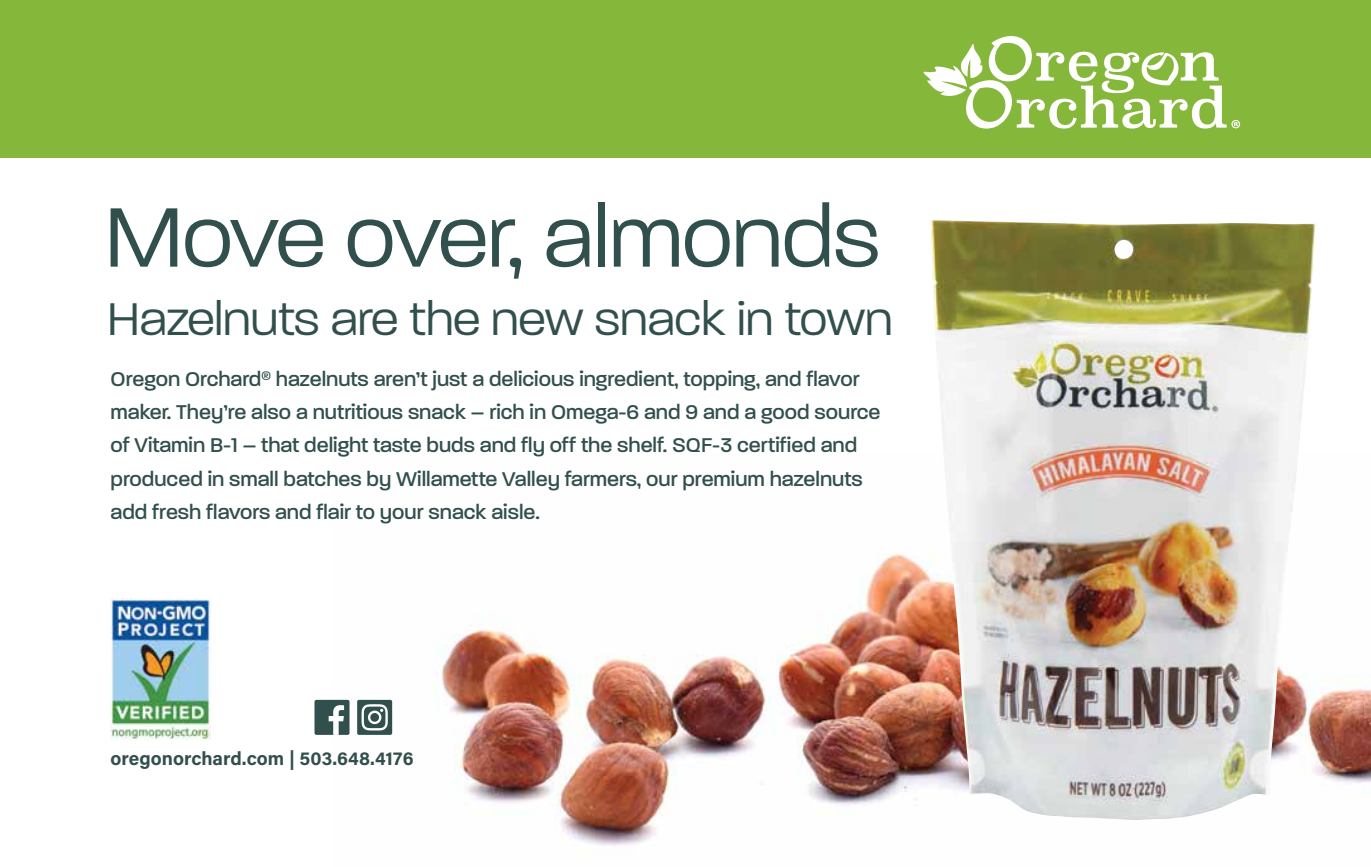
<style>
.page{position:relative;width:1371px;height:867px;background:#fff}
.page>*{position:absolute;margin:0;border:0;box-sizing:border-box;transform-origin:0 0}
.t1{font:300 91px "Paralucent";color:#314f4c}
.t2{font:300 49.52px "Paralucent";color:#314f4c}
.t3{font:500 21.53px/33.2px "Paralucent";color:#314f4c}
.t4{font:700 18.9px "Acumin Pro";color:#314f4c}
</style>
<div class="page">
<img style="left:334px;top:553px;width:1036px;height:293px">
<div style="left:0;top:0;width:1370px;height:158px;background:#85b73b"></div>
<div style="left:314px;top:699px;width:35px;height:35px;background:#314f4c;border-radius:2px"></div>
<svg style="left:328px;top:705px;width:16px;height:29px"></svg>
<svg style="left:357px;top:699px;width:35px;height:35px"></svg>
<img style="left:929px;top:220px;width:387px;height:600px">
<svg style="left:923px;top:36px;width:316px;height:92px"></svg>
<img style="left:111px;top:598px;width:99px;height:142px">
<h1 class="t1" style="left:105px;top:184px;width:776px">Move over, almonds</h1>
<h2 class="t2" style="left:107px;top:290px;width:786px">Hazelnuts are the new snack in town</h2>
<p class="t3" style="left:111px;top:362px;width:771px">Oregon Orchard<sup>®</sup> hazelnuts aren’t just a delicious ingredient, topping, and flavor maker. They’re also a nutritious snack – rich in Omega-6 and 9 and a good source of Vitamin B-1 – that delight taste buds and fly off the shelf. SQF-3 certified and produced in small batches by Willamette Valley farmers, our premium hazelnuts add fresh flavors and flair to your snack aisle.</p>
<p class="t4" style="left:111px;top:745px;width:304px">oregonorchard.com | 503.648.4176</p>
</div>
